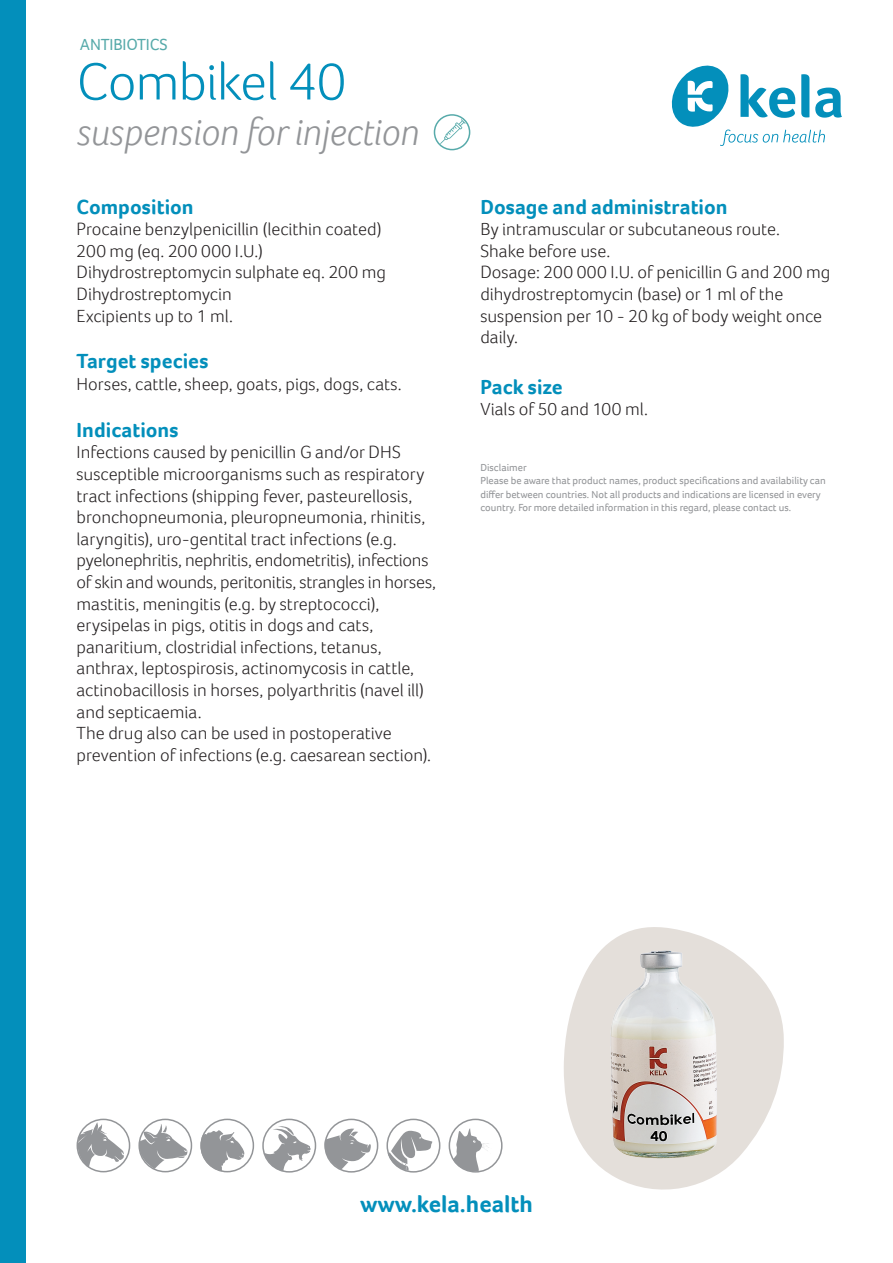
<style>
.page{position:relative;width:893px;height:1263px;background:#fff}
.page>*{position:absolute;margin:0;border:0;box-sizing:border-box;transform-origin:0 0}
.t1{font:300 54px "Foco";letter-spacing:-.02em;color:#038fbb}
.t2{font:italic 300 39px "Foco";color:#939598}
.t3{font:700 24px "Foco";color:#038fbb}
.t4{font:700 21px "Foco";color:#038fbb}
.t5{font:300 18px/21.6px "Foco";color:#231f20}
.t6{font:16.5px "Foco";letter-spacing:-.01em;color:#57aaaa}
.t7{font:10.5px/13.5px "Foco";color:#939598}
</style>
<div class="page">
<div style="left:0;top:0;width:26px;height:1263px;background:#038fbb"></div>
<svg style="left:671px;top:65px;width:171px;height:81px"></svg>
<svg style="left:564px;top:927px;width:220px;height:263px;fill:#e4dfda"></svg>
<div style="left:434px;top:114px;width:36px;height:36px;border:2px solid #57aaaa;border-radius:50%"></div>
<svg style="left:440px;top:119px;width:26px;height:25px"></svg>
<img style="left:594px;top:943px;width:141px;height:227px">
<div style="left:200px;top:1119px;width:54px;height:53px;border:2px solid #939598;border-radius:50%"></div>
<div style="left:138px;top:1119px;width:54px;height:53px;border:2px solid #939598;border-radius:50%"></div>
<div style="left:77px;top:1119px;width:53px;height:53px;border:2px solid #939598;border-radius:50%"></div>
<svg style="left:325px;top:1128px;width:46px;height:42px"></svg>
<svg style="left:138px;top:1123px;width:50px;height:46px"></svg>
<svg style="left:201px;top:1129px;width:44px;height:42px"></svg>
<div style="left:262px;top:1119px;width:54px;height:53px;border:2px solid #939598;border-radius:50%"></div>
<div style="left:324px;top:1119px;width:54px;height:53px;border:2px solid #939598;border-radius:50%"></div>
<div style="left:386px;top:1119px;width:54px;height:53px;border:2px solid #939598;border-radius:50%"></div>
<div style="left:449px;top:1119px;width:54px;height:53px;border:2px solid #939598;border-radius:50%"></div>
<svg style="left:388px;top:1131px;width:45px;height:39px"></svg>
<svg style="left:78px;top:1122px;width:47px;height:45px"></svg>
<svg style="left:264px;top:1124px;width:47px;height:47px"></svg>
<svg style="left:453px;top:1128px;width:39px;height:43px"></svg>
<p class="t6" style="left:80px;top:33px;width:89px">ANTIBIOTICS</p>
<h1 class="t1" style="left:77px;top:46px;width:271px">Combikel 40</h1>
<h2 class="t2" style="left:77px;top:106px;width:344px">suspension for injection</h2>
<p class="t4" style="left:77px;top:192px;width:119px">Composition</p>
<p class="t5" style="left:77px;top:218px;width:311px">Procaine benzylpenicillin (lecithin coated)<br>200 mg (eq. 200 000 I.U.)<br>Dihydrostreptomycin sulphate eq. 200 mg<br>Dihydrostreptomycin<br>Excipients up to 1 ml.</p>
<p class="t4" style="left:77px;top:347px;width:133px">Target species</p>
<p class="t5" style="left:77px;top:373px;width:327px">Horses, cattle, sheep, goats, pigs, dogs, cats.</p>
<p class="t4" style="left:77px;top:416px;width:104px">Indications</p>
<p class="t5" style="left:77px;top:441px;width:361px">Infections caused by penicillin G and/or DHS susceptible microorganisms such as respiratory tract infections (shipping fever, pasteurellosis, bronchopneumonia, pleuropneumonia, rhinitis, laryngitis), uro-gentital tract infections (e.g. pyelonephritis, nephritis, endometritis), infections of skin and wounds, peritonitis, strangles in horses, mastitis, meningitis (e.g. by streptococci), erysipelas in pigs, otitis in dogs and cats, panaritium, clostridial infections, tetanus, anthrax, leptospirosis, actinomycosis in cattle, actinobacillosis in horses, polyarthritis (navel ill) and septicaemia.<br>The drug also can be used in postoperative prevention of infections (e.g. caesarean section).</p>
<p class="t4" style="left:480px;top:192px;width:249px">Dosage and administration</p>
<p class="t5" style="left:480px;top:218px;width:351px">By intramuscular or subcutaneous route.<br>Shake before use.<br>Dosage: 200 000 I.U. of penicillin G and 200 mg dihydrostreptomycin (base) or 1 ml of the suspension per 10 - 20 kg of body weight once daily.</p>
<p class="t4" style="left:480px;top:372px;width:84px">Pack size</p>
<p class="t5" style="left:480px;top:398px;width:169px">Vials of 50 and 100 ml.</p>
<p class="t7" style="left:480px;top:461px;width:347px">Disclaimer<br>Please be aware that product names, product specifications and availability can differ between countries. Not all products and indications are licensed in every country. For more detailed information in this regard, please contact us.</p>
<h3 class="t3" style="left:360px;top:1188px;width:174px">www.kela.health</h3>
</div>
